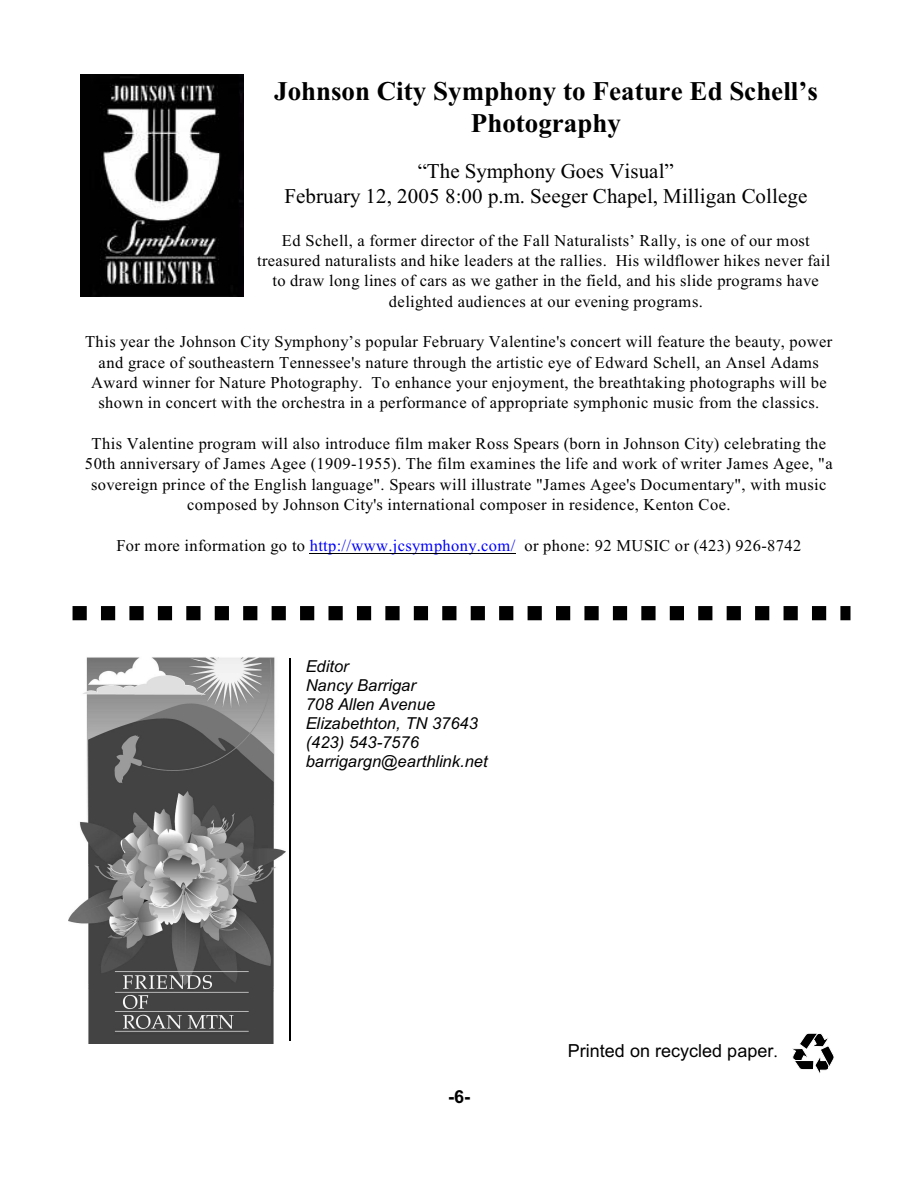
<style>
.page{position:relative;width:918px;height:1188px;background:#fff}
.page>*{position:absolute;margin:0;border:0;box-sizing:border-box;transform-origin:0 0}
.t1{font:700 27px/31.7px "Times New Roman";color:#000;text-align:center}
.t2{font:21px/24.6px "Times New Roman";letter-spacing:.01em;color:#000;text-align:center}
.t3{font:18px "Arial";letter-spacing:.005em;color:#000}
.t4{font:700 18px "Arial";color:#000}
.t5{font:16.5px/20.4px "Times New Roman";letter-spacing:.02em;color:#000;text-align:center}
.t6{font:italic 16.5px/19px "Arial";letter-spacing:.005em;color:#000}
.s1{color:#00f}
.s2{font-family:"Times New Roman"}
</style>
<div class="page">
<hr style="left:310px;top:553px;width:206px;height:1px;background:#000">
<svg style="left:73px;top:606px;width:778px;height:14px"></svg>
<img style="left:81px;top:74px;width:162px;height:223px">
<hr style="left:289px;top:659px;width:1px;height:382px;background:#000">
<img style="left:69px;top:657px;width:216px;height:387px">
<svg style="left:792px;top:1033px;width:42px;height:41px"></svg>
<h1 class="t1" style="left:274px;top:78px;width:545px">Johnson City Symphony to Feature Ed Schell’s<br>Photography</h1>
<p class="t2" style="left:284px;top:161px;width:525px">“The Symphony Goes Visual”<br>February 12, 2005 8:00 p.m. Seeger Chapel, Milligan College</p>
<p class="t5" style="left:257px;top:231px;width:575px">Ed Schell, a former director of the Fall Naturalists’ Rally, is one of our most treasured naturalists and hike leaders at the rallies. His wildflower hikes never fail to draw long lines of cars as we gather in the field, and his slide programs have delighted audiences at our evening programs.</p>
<p class="t5" style="left:85px;top:333px;width:749px">This year the Johnson City Symphony’s popular February Valentine's concert will feature the beauty, power and grace of southeastern Tennessee's nature through the artistic eye of Edward Schell, an Ansel Adams Award winner for Nature Photography. To enhance your enjoyment, the breathtaking photographs will be shown in concert with the orchestra in a performance of appropriate symphonic music from the classics.</p>
<p class="t5" style="left:85px;top:435px;width:749px">This Valentine program will also introduce film maker Ross Spears (born in Johnson City) celebrating the 50th anniversary of James Agee (1909-1955). The film examines the life and work of writer James Agee, "a sovereign prince of the English language". Spears will illustrate "James Agee's Documentary", with music composed by Johnson City's international composer in residence, Kenton Coe.</p>
<p class="t5" style="left:116px;top:536px;width:686px">For more information go to <span class="s1">http://www.jcsymphony.com/</span> or phone: 92 MUSIC or (423) 926-8742</p>
<p class="t6" style="left:306px;top:658px;width:184px">Editor<br>Nancy Barrigar<br>708 Allen Avenue<br>Elizabethton, TN 37643 (423) 543-7576 barrigargn@earthlink.net</p>
<p class="t4" style="left:448px;top:1090px;width:24px">-6-</p>
<p class="t3" style="left:568px;top:1044px;width:212px">Printed on recycled paper<span class="s2">.</span></p>
</div>
